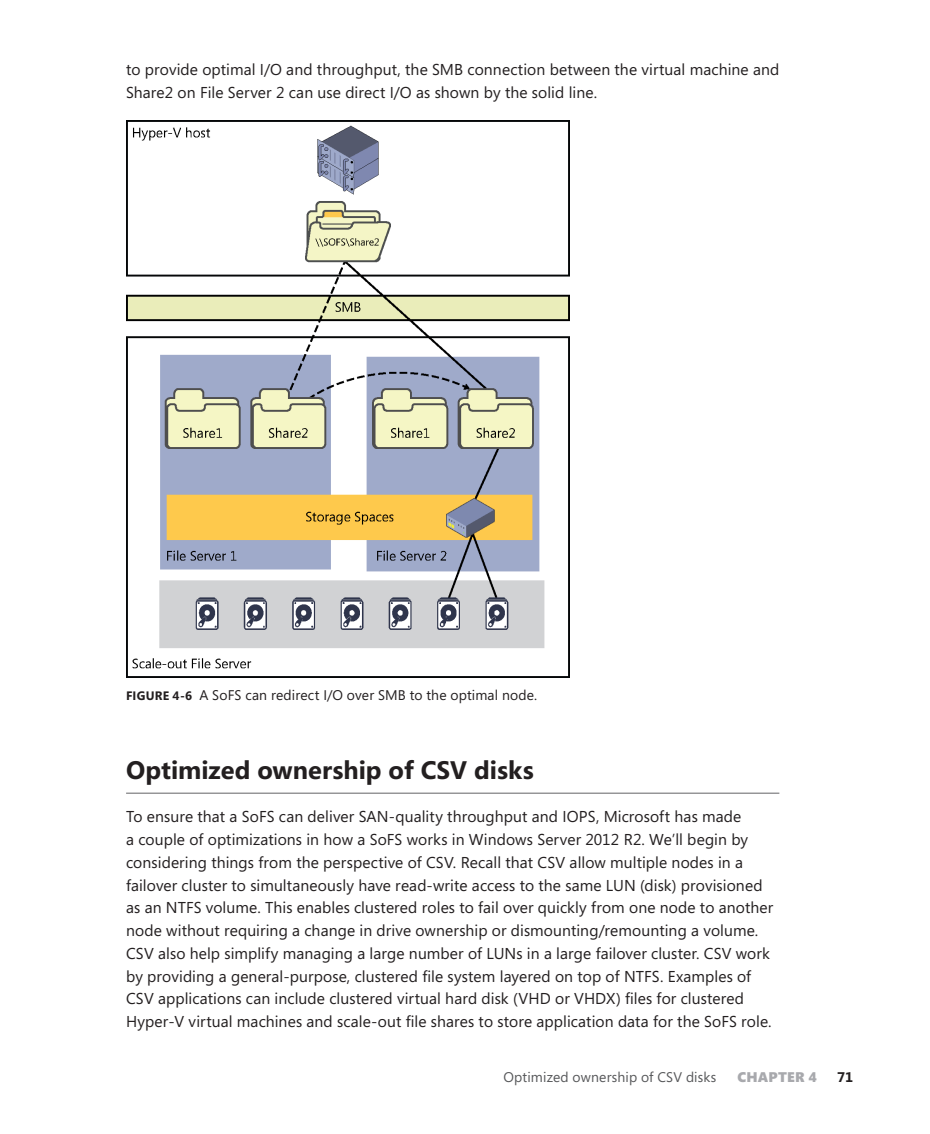
<style>
.page{position:relative;width:930px;height:1134px;background:#fff}
.page>*{position:absolute;margin:0;border:0;box-sizing:border-box;transform-origin:0 0}
.Heading_1{font:700 25.38px "Segoe";color:#231f20}
.Normal__unindented{font:15.75px/22.8px "Segoe";letter-spacing:.005em;color:#231f20}
.Num-Caption{font:14px "Segoe";letter-spacing:.01em;color:#231f20}
.t1{font:14px "Segoe";letter-spacing:.01em;color:#57585a}
.t2{font:900 14px "Segoe";letter-spacing:.015em;color:#a8a9ad}
.t3{font:700 14px "Segoe";color:#231f20}
.s1{font-weight:700;font-size:12.25px}
</style>
<div class="page">
<hr style="left:126px;top:793px;width:653px;height:1px;background:#636366">
<img style="left:126px;top:120px;width:443px;height:557px">
<p class="Normal__unindented" style="left:126px;top:57px;width:654px">to provide optimal I/O and throughput, the SMB connection between the virtual machine and<br>Share2 on File Server 2 can use direct I/O as shown by the solid line.</p>
<p class="Num-Caption" style="left:126px;top:685px;width:412px"><span class="s1">FIGURE 4-6</span> A SoFS can redirect I/O over SMB to the optimal node.</p>
<p class="Heading_1" style="left:126px;top:752px;width:409px">Optimized ownership of CSV disks</p>
<p class="Normal__unindented" style="left:126px;top:805px;width:648px">To ensure that a SoFS can deliver SAN-quality throughput and IOPS, Microsoft has made<br>a couple of optimizations in how a SoFS works in Windows Server 2012 R2. We’ll begin by considering things from the perspective of CSV. Recall that CSV allow multiple nodes in a failover cluster to simultaneously have read-write access to the same LUN (disk) provisioned as an NTFS volume. This enables clustered roles to fail over quickly from one node to another node without requiring a change in drive ownership or dismounting/remounting a volume.<br>CSV also help simplify managing a large number of LUNs in a large failover cluster. CSV work by providing a general-purpose, clustered file system layered on top of NTFS. Examples of CSV applications can include clustered virtual hard disk (VHD or VHDX) files for clustered Hyper-V virtual machines and scale-out file shares to store application data for the SoFS role.</p>
<p class="t1" style="left:503px;top:1067px;width:214px">Optimized ownership of CSV disks</p>
<p class="t2" style="left:737px;top:1067px;width:81px">CHAPTER 4</p>
<p class="t3" style="left:836px;top:1067px;width:18px">71</p>
</div>
